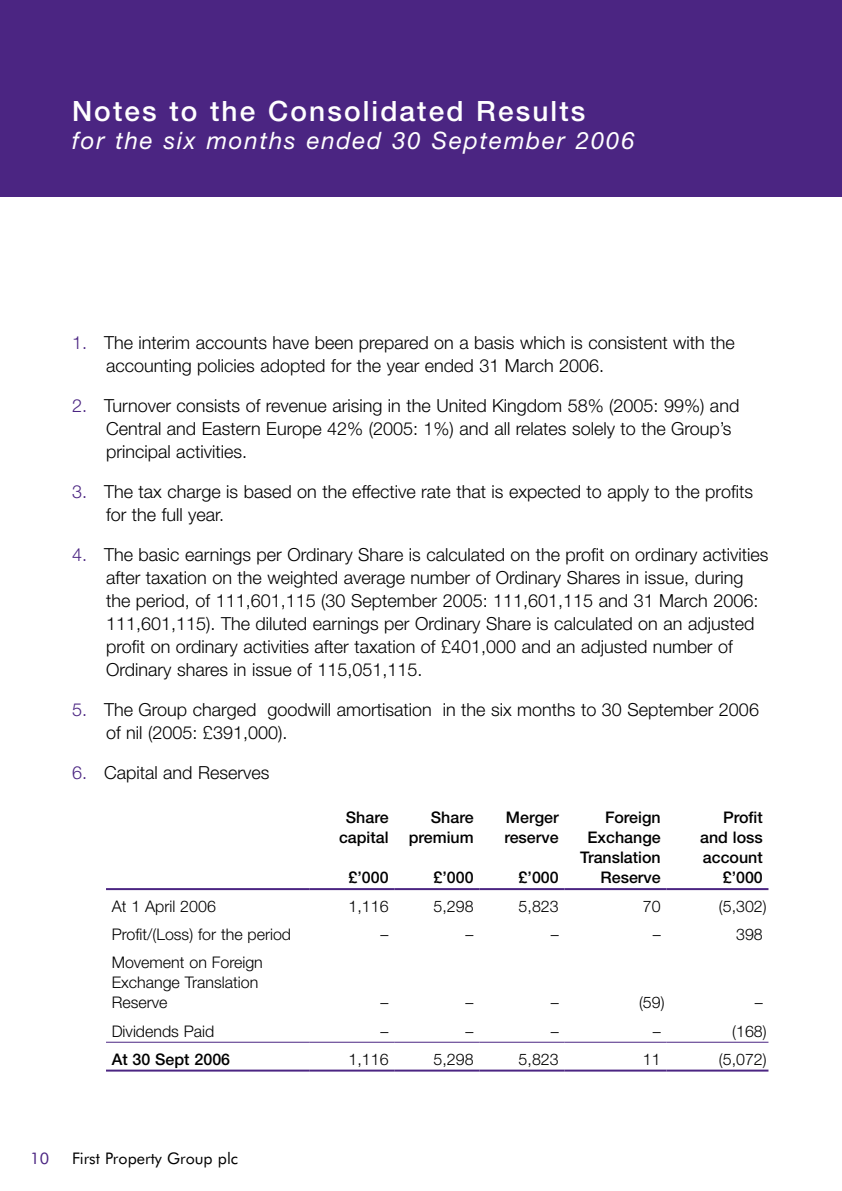
<style>
.page{position:relative;width:842px;height:1191px;background:#fff}
.page>*{position:absolute;margin:0;border:0;box-sizing:border-box;transform-origin:0 0}
.t1{font:500 28px "Helvetica Neue";letter-spacing:.075em;color:#fff}
.t2{font:italic 24px "Helvetica Neue";letter-spacing:.075em;color:#fff}
.t3{font:300 18px/23px "Helvetica Neue";color:#000}
.t4{font:300 16px/20px "Helvetica Neue";color:#000}
.t5{font:500 16px/20px "Helvetica Neue";color:#000;text-align:right}
.t6{font:16px "Futura BT";color:#000}
.t7{font:16px "Futura BT";color:#4b2582}
.s1{color:#4b2582}
</style>
<div class="page">
<div style="left:0;top:0;width:842px;height:197px;background:#4b2582"></div>
<hr style="left:106px;top:888px;width:203px;height:2px;background:#4b2582">
<hr style="left:309px;top:888px;width:85px;height:2px;background:#4b2582">
<hr style="left:394px;top:888px;width:85px;height:2px;background:#4b2582">
<hr style="left:479px;top:888px;width:85px;height:2px;background:#4b2582">
<hr style="left:564px;top:888px;width:102px;height:2px;background:#4b2582">
<hr style="left:666px;top:888px;width:102px;height:2px;background:#4b2582">
<hr style="left:106px;top:1069px;width:203px;height:2px;background:#4b2582">
<hr style="left:309px;top:1069px;width:85px;height:2px;background:#4b2582">
<hr style="left:394px;top:1069px;width:85px;height:2px;background:#4b2582">
<hr style="left:479px;top:1069px;width:85px;height:2px;background:#4b2582">
<hr style="left:564px;top:1069px;width:102px;height:2px;background:#4b2582">
<hr style="left:666px;top:1069px;width:102px;height:2px;background:#4b2582">
<hr style="left:106px;top:1041px;width:203px;height:1px;background:#4b2582">
<hr style="left:309px;top:1041px;width:85px;height:1px;background:#4b2582">
<hr style="left:394px;top:1041px;width:85px;height:1px;background:#4b2582">
<hr style="left:479px;top:1041px;width:85px;height:1px;background:#4b2582">
<hr style="left:564px;top:1041px;width:102px;height:1px;background:#4b2582">
<hr style="left:666px;top:1041px;width:102px;height:1px;background:#4b2582">
<h1 class="t1" style="left:72px;top:94px;width:515px">Notes to the Consolidated Results</h1>
<h2 class="t2" style="left:72px;top:126px;width:564px">for the six months ended 30 September 2006</h2>
<p class="t3" style="left:106px;top:330px;width:630px;text-indent:-34px"><span class="s1">1.</span> The interim accounts have been prepared on a basis which is consistent with the accounting policies adopted for the year ended 31 March 2006.</p>
<p class="t3" style="left:106px;top:393px;width:635px;text-indent:-34px"><span class="s1">2.</span> Turnover consists of revenue arising in the United Kingdom 58% (2005: 99%) and<br>Central and Eastern Europe 42% (2005: 1%) and all relates solely to the Group’s principal activities.</p>
<p class="t3" style="left:106px;top:479px;width:648px;text-indent:-34px"><span class="s1">3.</span> The tax charge is based on the effective rate that is expected to apply to the profits for the full year.</p>
<p class="t3" style="left:106px;top:542px;width:664px;text-indent:-34px"><span class="s1">4.</span> The basic earnings per Ordinary Share is calculated on the profit on ordinary activities after taxation on the weighted average number of Ordinary Shares in issue, during the period, of 111,601,115 (30 September 2005: 111,601,115 and 31 March 2006:<br>111,601,115). The diluted earnings per Ordinary Share is calculated on an adjusted profit on ordinary activities after taxation of £401,000 and an adjusted number of Ordinary shares in issue of 115,051,115.</p>
<p class="t3" style="left:106px;top:697px;width:654px;text-indent:-34px"><span class="s1">5.</span> The Group charged goodwill amortisation in the six months to 30 September 2006 of nil (2005: £391,000).</p>
<p class="t3" style="left:72px;top:760px;width:199px"><span class="s1">6.</span> Capital and Reserves</p>
<p class="t5" style="left:339px;top:807px;width:51px;text-align:center">Share capital</p>
<p class="t5" style="left:349px;top:867px;width:42px">£’000</p>
<p class="t5" style="left:409px;top:807px;width:66px">Share premium</p>
<p class="t5" style="left:434px;top:867px;width:42px">£’000</p>
<p class="t5" style="left:504px;top:807px;width:56px;text-align:left">Merger reserve</p>
<p class="t5" style="left:519px;top:867px;width:42px">£’000</p>
<p class="t5" style="left:580px;top:807px;width:82px">Foreign<br>Exchange<br>Translation<br>Reserve</p>
<p class="t5" style="left:700px;top:807px;width:64px">Profit and loss account £’000</p>
<p class="t4" style="left:112px;top:895px;width:106px">At 1 April 2006</p>
<p class="t4" style="left:349px;top:895px;width:42px">1,116</p>
<p class="t4" style="left:434px;top:895px;width:42px">5,298</p>
<p class="t4" style="left:519px;top:895px;width:42px">5,823</p>
<p class="t4" style="left:643px;top:895px;width:19px">70</p>
<p class="t4" style="left:719px;top:895px;width:49px">(5,302)</p>
<p class="t4" style="left:112px;top:924px;width:181px">Profit/(Loss) for the period</p>
<p class="t4" style="left:381px;top:924px;width:9px">–</p>
<p class="t4" style="left:466px;top:924px;width:9px">–</p>
<p class="t4" style="left:551px;top:924px;width:9px">–</p>
<p class="t4" style="left:653px;top:924px;width:9px">–</p>
<p class="t4" style="left:736px;top:924px;width:28px">398</p>
<p class="t4" style="left:112px;top:952px;width:153px">Movement on Foreign<br>Exchange Translation<br>Reserve</p>
<p class="t4" style="left:381px;top:992px;width:9px">–</p>
<p class="t4" style="left:466px;top:992px;width:9px">–</p>
<p class="t4" style="left:551px;top:992px;width:9px">–</p>
<p class="t4" style="left:639px;top:992px;width:27px">(59)</p>
<p class="t4" style="left:755px;top:992px;width:9px">–</p>
<p class="t4" style="left:112px;top:1020px;width:104px">Dividends Paid</p>
<p class="t4" style="left:381px;top:1020px;width:9px">–</p>
<p class="t4" style="left:466px;top:1020px;width:9px">–</p>
<p class="t4" style="left:551px;top:1020px;width:9px">–</p>
<p class="t4" style="left:653px;top:1020px;width:9px">–</p>
<p class="t4" style="left:732px;top:1020px;width:36px">(168)</p>
<p class="t5" style="left:112px;top:1049px;width:120px">At 30 Sept 2006</p>
<p class="t4" style="left:349px;top:1048px;width:42px">1,116</p>
<p class="t4" style="left:434px;top:1048px;width:42px">5,298</p>
<p class="t4" style="left:519px;top:1048px;width:42px">5,823</p>
<p class="t4" style="left:643px;top:1048px;width:19px">11</p>
<p class="t4" style="left:719px;top:1048px;width:49px">(5,072)</p>
<p class="t7" style="left:30px;top:1148px;width:20px">1 0</p>
<p class="t6" style="left:72px;top:1148px;width:168px">First Property Group plc</p>
</div>
